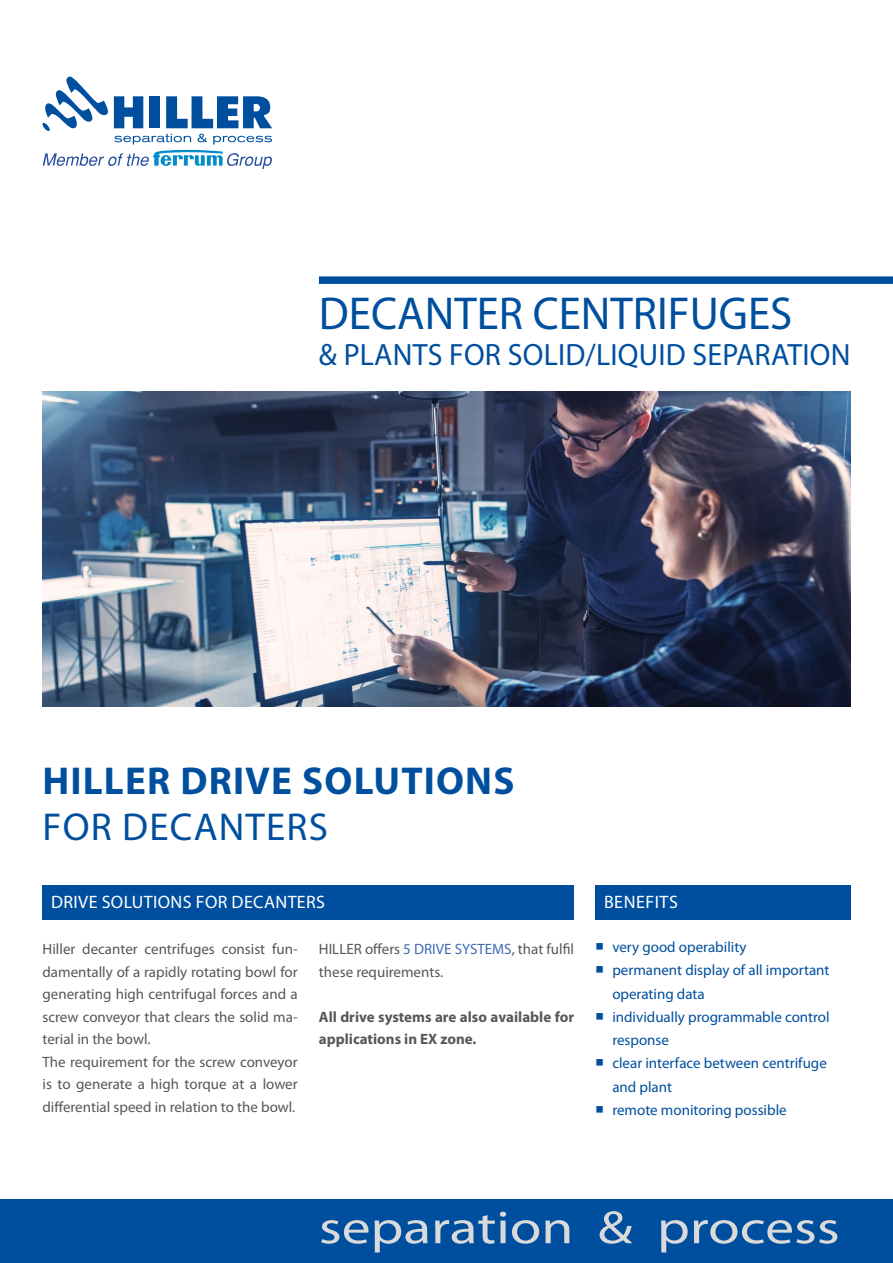
<style>
.page{position:relative;width:893px;height:1263px;background:#fff}
.page>*{position:absolute;margin:0;border:0;box-sizing:border-box;transform-origin:0 0}
.t1{font:46.8px "Myriad Pro";color:#dadada;scale:1.23 1}
.t2{font:46.35px "Myriad Pro";color:#004f9f}
.t3{font:700 39px "Myriad Pro";letter-spacing:.03em;color:#004f9f}
.t4{font:39px "Myriad Pro";letter-spacing:.03em;color:#004f9f}
.t5{font:30.9px "Myriad Pro";letter-spacing:.005em;color:#004f9f}
.t6{font:18px "Myriad Pro";letter-spacing:.02em;color:#fff}
.t7{font:15px/22.5px "Myriad Pro";color:#575756}
.t8{font:15px/23.2px "Myriad Pro";color:#004f9f}
.t9{font:700 15px/22.5px "Myriad Pro";color:#575756}
.s1{color:#416bb2}
.s2{font-family:"Minion Pro";font-size:22.5px}
</style>
<div class="page">
<div style="left:319px;top:276px;width:574px;height:8px;background:#004f9f"></div>
<div style="left:0;top:1199px;width:893px;height:64px;background:#004f9f"></div>
<svg style="left:43px;top:77px;width:229px;height:92px"></svg>
<img style="left:43px;top:392px;width:807px;height:314px">
<div style="left:595px;top:885px;width:255px;height:35px;background:#004f9f"></div>
<div style="left:43px;top:885px;width:531px;height:35px;background:#004f9f"></div>
<h2 class="t2" style="left:319px;top:285px;width:475px">DECANTER CENTRIFUGES</h2>
<h3 class="t5" style="left:319px;top:336px;width:533px">&amp; PLANTS FOR SOLID/LIQUID SEPARATION</h3>
<h3 class="t3" style="left:43px;top:755px;width:473px">HILLER DRIVE SOLUTIONS</h3>
<h3 class="t4" style="left:43px;top:803px;width:287px">FOR DECANTERS</h3>
<p class="t6" style="left:51px;top:891px;width:275px">DRIVE SOLUTIONS FOR DECANTERS</p>
<p class="t7" style="left:43px;top:937px;width:257px">Hiller decanter centrifuges consist fun&shy;damentally of a rapidly rotating bowl for generating high centrifugal forces and a screw conveyor that clears the solid ma&shy;terial in the bowl.<br>The requirement for the screw conveyor is to generate a high torque at a lower differential speed in relation to the bowl.</p>
<p class="t7" style="left:319px;top:937px;width:257px">HILLER offers <span class="s1">5 DRIVE SYSTEMS</span>, that fulfil these requirements.</p>
<p class="t9" style="left:319px;top:1005px;width:257px">All drive systems are also available for applications in EX zone.</p>
<p class="t6" style="left:604px;top:891px;width:75px">BENEFITS</p>
<p class="t8" style="left:595px;top:935px;width:153px"><span class="s2">■</span> very good operability</p>
<p class="t8" style="left:612px;top:958px;width:219px;text-indent:-17px"><span class="s2">■</span> permanent display of all important operating data</p>
<p class="t8" style="left:612px;top:1005px;width:219px;text-indent:-17px"><span class="s2">■</span> individually programmable control response</p>
<p class="t8" style="left:612px;top:1051px;width:216px;text-indent:-17px"><span class="s2">■</span> clear interface between centrifuge and plant</p>
<p class="t8" style="left:595px;top:1098px;width:193px"><span class="s2">■</span> remote monitoring possible</p>
<h1 class="t1" style="left:319px;top:1199px;width:425px">separation &amp; process</h1>
</div>
